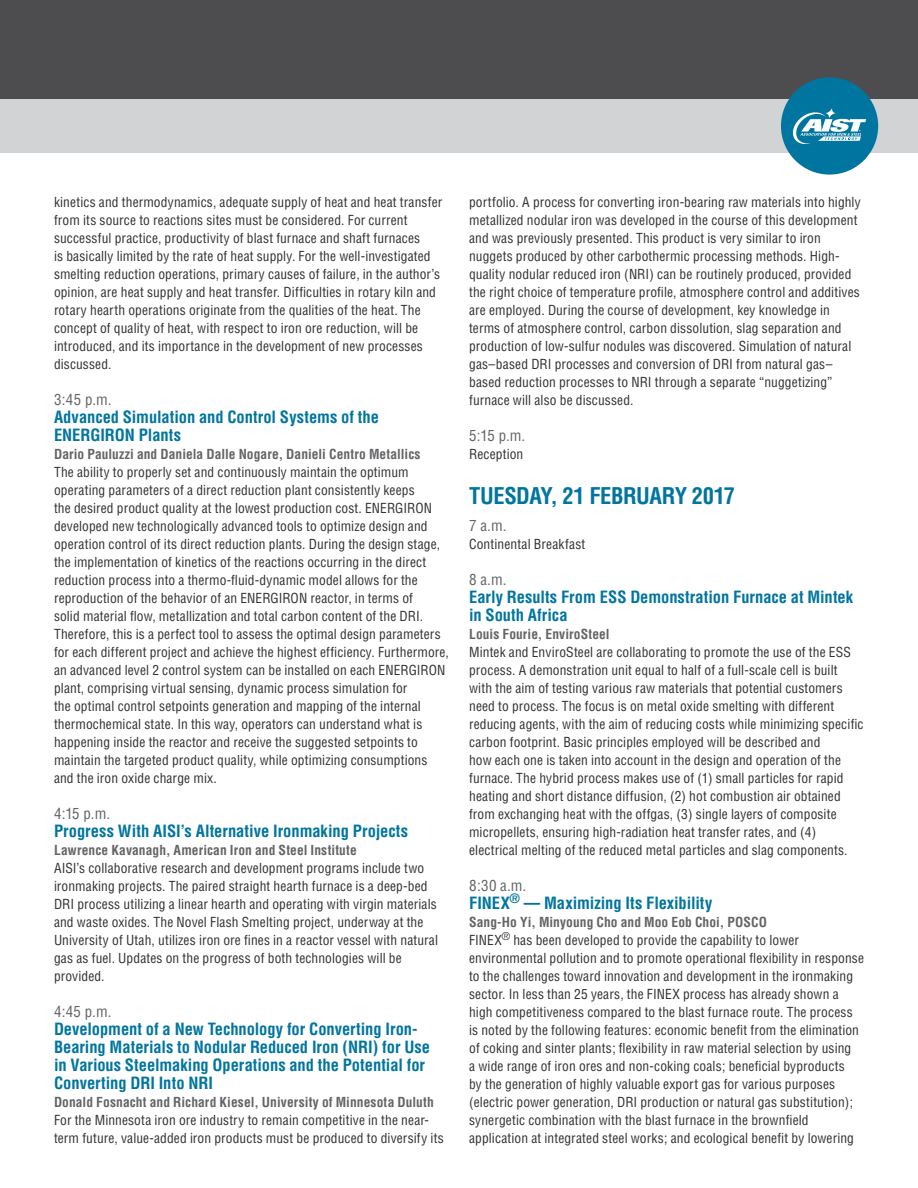
<style>
.page{position:relative;width:918px;height:1188px;background:#fff}
.page>*{position:absolute;margin:0;border:0;box-sizing:border-box;transform-origin:0 0}
.t1{font:700 condensed 22.5px "Helvetica";letter-spacing:-.02em;color:#00759f}
.t2{font:700 condensed 16.5px/18px "Helvetica";color:#00759f}
.t3{font:condensed 15px "Helvetica";letter-spacing:.015em;color:#636466}
.t4{font:condensed 13.5px/18px "Helvetica";letter-spacing:.01em;color:#333132}
.t5{font:700 condensed 13.5px "Helvetica";letter-spacing:.005em;color:#636466}
.s1{font-weight:700;color:#636466}
</style>
<div class="page">
<div style="left:0;top:0;width:918px;height:117px;background:#4d4d4f"></div>
<div style="left:0;top:99px;width:918px;height:54px;background:#d1d3d4"></div>
<div style="left:781px;top:77px;width:97px;height:98px;background:#00759f;border-radius:50%"></div>
<svg style="left:793px;top:108px;width:73px;height:36px"></svg>
<p class="t4" style="left:54px;top:193px;width:390px">kinetics and thermodynamics, adequate supply of heat and heat transfer from its source to reactions sites must be considered. For current successful practice, productivity of blast furnace and shaft furnaces<br>is basically limited by the rate of heat supply. For the well-investigated smelting reduction operations, primary causes of failure, in the author’s opinion, are heat supply and heat transfer. Difficulties in rotary kiln and rotary hearth operations originate from the qualities of the heat. The concept of quality of heat, with respect to iron ore reduction, will be introduced, and its importance in the development of new processes discussed.</p>
<p class="t3" style="left:54px;top:390px;width:59px">3:45 p.m.</p>
<p class="t2" style="left:54px;top:408px;width:326px">Advanced Simulation and Control Systems of the<br>ENERGIRON Plants</p>
<p class="t5" style="left:54px;top:446px;width:368px">Dario Pauluzzi and Daniela Dalle Nogare, Danieli Centro Metallics</p>
<p class="t4" style="left:54px;top:463px;width:396px">The ability to properly set and continuously maintain the optimum operating parameters of a direct reduction plant consistently keeps<br>the desired product quality at the lowest production cost. ENERGIRON developed new technologically advanced tools to optimize design and operation control of its direct reduction plants. During the design stage, the implementation of kinetics of the reactions occurring in the direct reduction process into a thermo-fluid-dynamic model allows for the reproduction of the behavior of an ENERGIRON reactor, in terms of<br>solid material flow, metallization and total carbon content of the DRI.<br>Therefore, this is a perfect tool to assess the optimal design parameters for each different project and achieve the highest efficiency. Furthermore, an advanced level 2 control system can be installed on each ENERGIRON plant, comprising virtual sensing, dynamic process simulation for<br>the optimal control setpoints generation and mapping of the internal thermochemical state. In this way, operators can understand what is happening inside the reactor and receive the suggested setpoints to maintain the targeted product quality, while optimizing consumptions and the iron oxide charge mix.</p>
<p class="t3" style="left:54px;top:804px;width:58px">4:15 p.m.</p>
<p class="t2" style="left:54px;top:822px;width:356px">Progress With AISI’s Alternative Ironmaking Projects</p>
<p class="t5" style="left:54px;top:842px;width:304px">Lawrence Kavanagh, American Iron and Steel Institute</p>
<p class="t4" style="left:54px;top:859px;width:386px">AISI’s collaborative research and development programs include two ironmaking projects. The paired straight hearth furnace is a deep-bed DRI process utilizing a linear hearth and operating with virgin materials and waste oxides. The Novel Flash Smelting project, underway at the University of Utah, utilizes iron ore fines in a reactor vessel with natural gas as fuel. Updates on the progress of both technologies will be provided.</p>
<p class="t3" style="left:54px;top:1002px;width:59px">4:45 p.m.</p>
<p class="t2" style="left:54px;top:1020px;width:378px">Development of a New Technology for Converting Iron-Bearing Materials to Nodular Reduced Iron (NRI) for Use in Various Steelmaking Operations and the Potential for Converting DRI Into NRI</p>
<p class="t5" style="left:54px;top:1094px;width:381px">Donald Fosnacht and Richard Kiesel, University of Minnesota Duluth</p>
<p class="t4" style="left:54px;top:1111px;width:391px">For the Minnesota iron ore industry to remain competitive in the near&shy;term future, value-added iron products must be produced to diversify its</p>
<p class="t4" style="left:469px;top:193px;width:393px">portfolio. A process for converting iron-bearing raw materials into highly metallized nodular iron was developed in the course of this development and was previously presented. This product is very similar to iron nuggets produced by other carbothermic processing methods. High&shy;quality nodular reduced iron (NRI) can be routinely produced, provided the right choice of temperature profile, atmosphere control and additives are employed. During the course of development, key knowledge in terms of atmosphere control, carbon dissolution, slag separation and production of low-sulfur nodules was discovered. Simulation of natural gas–based DRI processes and conversion of DRI from natural gas– based reduction processes to NRI through a separate “nuggetizing” furnace will also be discussed.</p>
<p class="t3" style="left:469px;top:426px;width:58px">5:15 p.m.</p>
<p class="t4" style="left:469px;top:445px;width:56px">Reception</p>
<h1 class="t1" style="left:469px;top:482px;width:267px">TUESDAY, 21 FEBRUARY 2017</h1>
<p class="t3" style="left:469px;top:516px;width:39px">7 a.m.</p>
<p class="t4" style="left:469px;top:535px;width:118px">Continental Breakfast</p>
<p class="t3" style="left:469px;top:570px;width:39px">8 a.m.</p>
<p class="t2" style="left:469px;top:588px;width:386px">Early Results From ESS Demonstration Furnace at Mintek in South Africa</p>
<p class="t5" style="left:469px;top:626px;width:142px">Louis Fourie, EnviroSteel</p>
<p class="t4" style="left:469px;top:643px;width:396px">Mintek and EnviroSteel are collaborating to promote the use of the ESS process. A demonstration unit equal to half of a full-scale cell is built with the aim of testing various raw materials that potential customers need to process. The focus is on metal oxide smelting with different reducing agents, with the aim of reducing costs while minimizing specific carbon footprint. Basic principles employed will be described and<br>how each one is taken into account in the design and operation of the furnace. The hybrid process makes use of (1) small particles for rapid heating and short distance diffusion, (2) hot combustion air obtained from exchanging heat with the offgas, (3) single layers of composite micropellets, ensuring high-radiation heat transfer rates, and (4) electrical melting of the reduced metal particles and slag components.</p>
<p class="t3" style="left:469px;top:876px;width:59px">8:30 a.m.</p>
<p class="t2" style="left:469px;top:894px;width:245px">FINEX<sup>®</sup> — Maximizing Its Flexibility</p>
<p class="t4" style="left:469px;top:913px;width:396px"><span class="s1">Sang-Ho Yi, Minyoung Cho and Moo Eob Choi, POSCO<br></span>FINEX<sup>®</sup> has been developed to provide the capability to lower environmental pollution and to promote operational flexibility in response to the challenges toward innovation and development in the ironmaking sector. In less than 25 years, the FINEX process has already shown a high competitiveness compared to the blast furnace route. The process is noted by the following features: economic benefit from the elimination of coking and sinter plants; flexibility in raw material selection by using<br>a wide range of iron ores and non-coking coals; beneficial byproducts<br>by the generation of highly valuable export gas for various purposes (electric power generation, DRI production or natural gas substitution); synergetic combination with the blast furnace in the brownfield application at integrated steel works; and ecological benefit by lowering</p>
</div>
